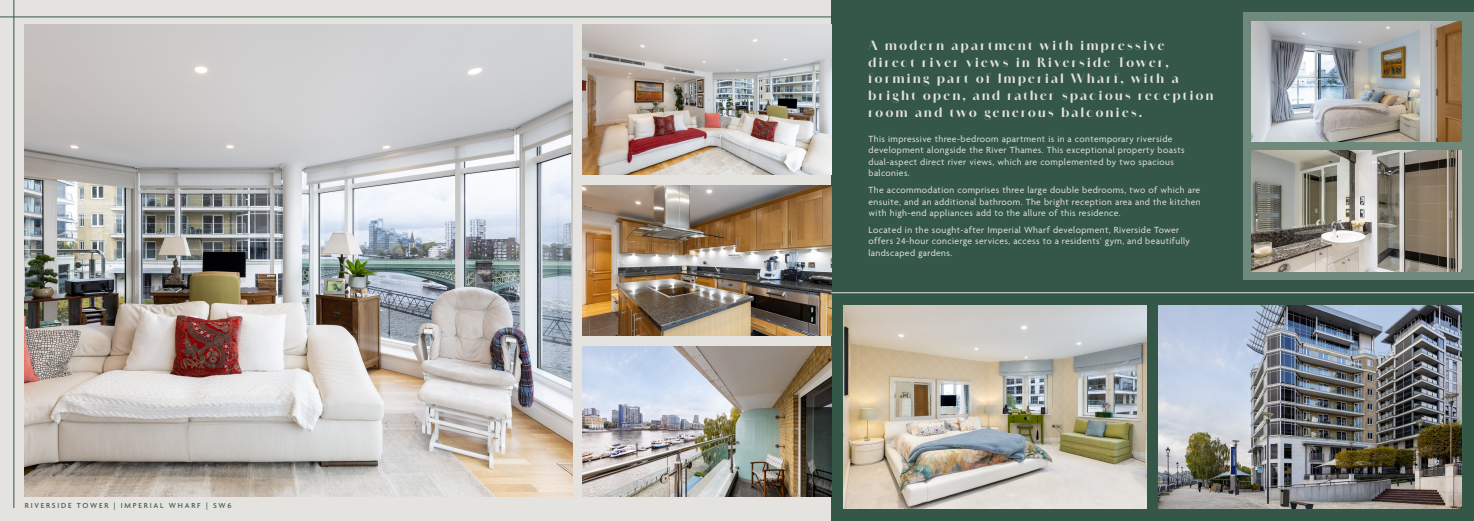
<style>
.page{position:relative;width:1474px;height:521px;background:#fff}
.page>*{position:absolute;margin:0;border:0;box-sizing:border-box;transform-origin:0 0}
.t1{font:700 12.25px/16.6px "Amandine";letter-spacing:.2em;color:#e5e3e0}
.t2{font:9.62px/11.5px "Agenda";letter-spacing:.04em;color:#e5e3e0}
.t3{font:500 7.88px "Agenda";letter-spacing:.225em;color:#345747}
</style>
<div class="page">
<div style="left:0;top:0;width:862px;height:521px;background:#e5e3e0"></div>
<div style="left:831px;top:0;width:642px;height:521px;background:#345747"></div>
<div style="left:1243px;top:12px;width:230px;height:268px;background:#70897d"></div>
<img style="left:1251px;top:150px;width:210px;height:121px">
<img style="left:25px;top:25px;width:547px;height:471px">
<img style="left:1251px;top:21px;width:210px;height:121px">
<img style="left:582px;top:346px;width:249px;height:150px">
<img style="left:582px;top:25px;width:249px;height:150px">
<img style="left:582px;top:185px;width:249px;height:150px">
<hr style="left:0;top:16px;width:836px;height:1px;background:#345747">
<hr style="left:13px;top:0;width:1px;height:508px;background:#345747">
<img style="left:843px;top:305px;width:303px;height:203px">
<img style="left:1158px;top:305px;width:303px;height:203px">
<hr style="left:831px;top:292px;width:642px;height:1px;background:#e5e3e0">
<p class="t3" style="left:25px;top:501px;width:208px">RIVERSIDE TOWER | IMPERIAL WHARF | SW6</p>
<p class="t1" style="left:868px;top:37px;width:346px">A modern apartment with impressive direct river views in Riverside Tower, forming part of Imperial Wharf, with a bright open, and rather spacious reception room and two generous balconies.</p>
<p class="t2" style="left:868px;top:134px;width:318px">This impressive three-bedroom apartment is in a contemporary riverside development alongside the River Thames. This exceptional property boasts dual-aspect direct river views, which are complemented by two spacious balconies.</p>
<p class="t2" style="left:868px;top:185px;width:333px;text-align:justify">The accommodation comprises three large double bedrooms, two of which are ensuite, and an additional bathroom. The bright reception area and the kitchen with high-end appliances add to the allure of this residence.</p>
<p class="t2" style="left:868px;top:224px;width:323px">Located in the sought-after Imperial Wharf development, Riverside Tower offers 24-hour concierge services, access to a residents’ gym, and beautifully landscaped gardens.</p>
</div>
